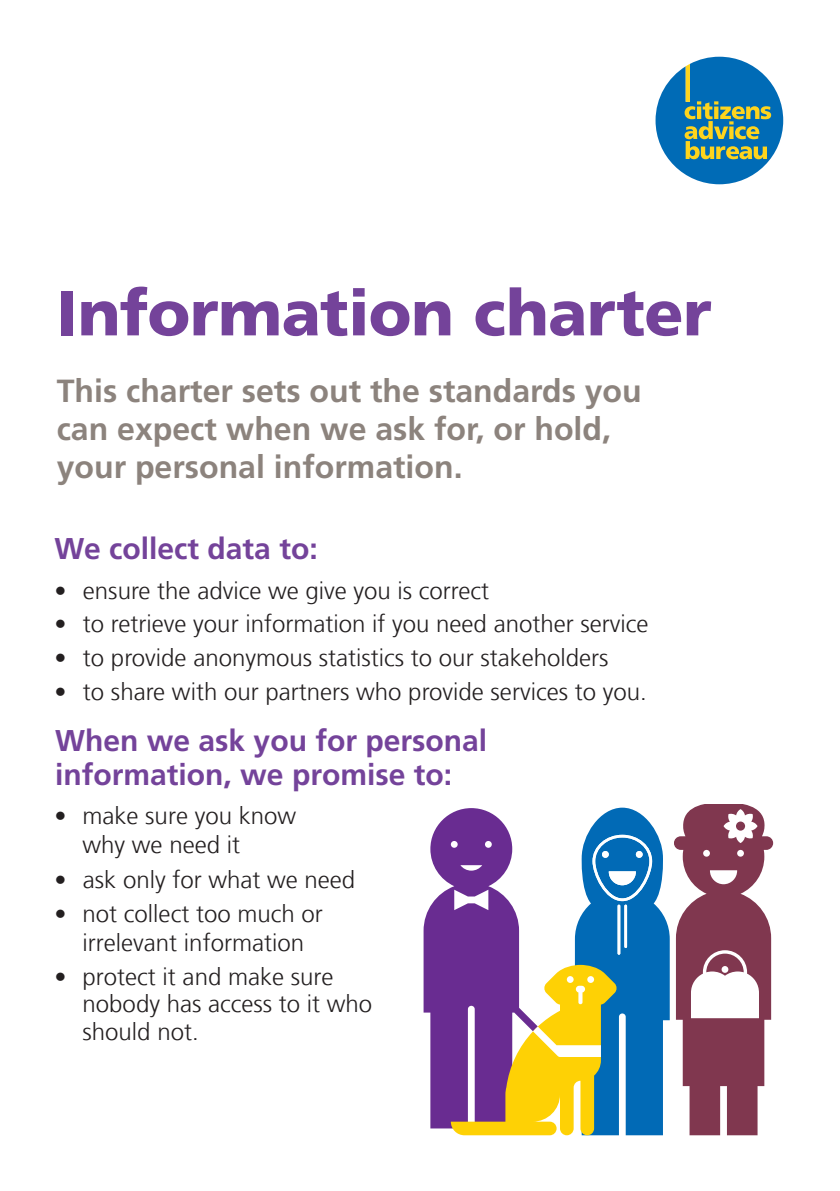
<style>
.page{position:relative;width:840px;height:1191px;background:#fff}
.page>*{position:absolute;margin:0;border:0;box-sizing:border-box;transform-origin:0 0}
.Heading_1{font:900 64px "Frutiger LT Com";letter-spacing:-.005em;color:#74439a}
.t1{font:700 32px/38.4px "Frutiger LT Com";color:#8c837d}
.t2{font:700 30px/34px "Frutiger LT Com";color:#74439a}
.t3{font:300 24px/28.8px "Frutiger LT Com";color:#231f20}
</style>
<div class="page">
<svg style="left:655px;top:57px;width:127px;height:127px"></svg>
<svg style="left:423px;top:804px;width:349px;height:331px"></svg>
<p class="Heading_1" style="left:57px;top:274px;width:656px">Information charter</p>
<p class="t1" style="left:57px;top:371px;width:586px">This charter sets out the standards you can expect when we ask for, or hold, your personal information.</p>
<p class="t2" style="left:55px;top:532px;width:264px">We collect data to:</p>
<p class="t3" style="left:55px;top:576px;width:436px">• ensure the advice we give you is correct</p>
<p class="t3" style="left:55px;top:610px;width:595px">• to retrieve your information if you need another service</p>
<p class="t3" style="left:55px;top:643px;width:555px">• to provide anonymous statistics to our stakeholders</p>
<p class="t3" style="left:55px;top:677px;width:593px">• to share with our partners who provide services to you.</p>
<p class="t2" style="left:55px;top:723px;width:433px">When we ask you for personal information, we promise to:</p>
<p class="t3" style="left:82px;top:801px;width:215px;text-indent:-28px">• make sure you know why we need it</p>
<p class="t3" style="left:55px;top:865px;width:302px">• ask only for what we need</p>
<p class="t3" style="left:55px;top:899px;width:269px;text-align:center">• not collect too much or irrelevant information</p>
<p class="t3" style="left:82px;top:963px;width:291px;line-height:27.4px;text-indent:-28px">• protect it and make sure nobody has access to it who should not.</p>
</div>
